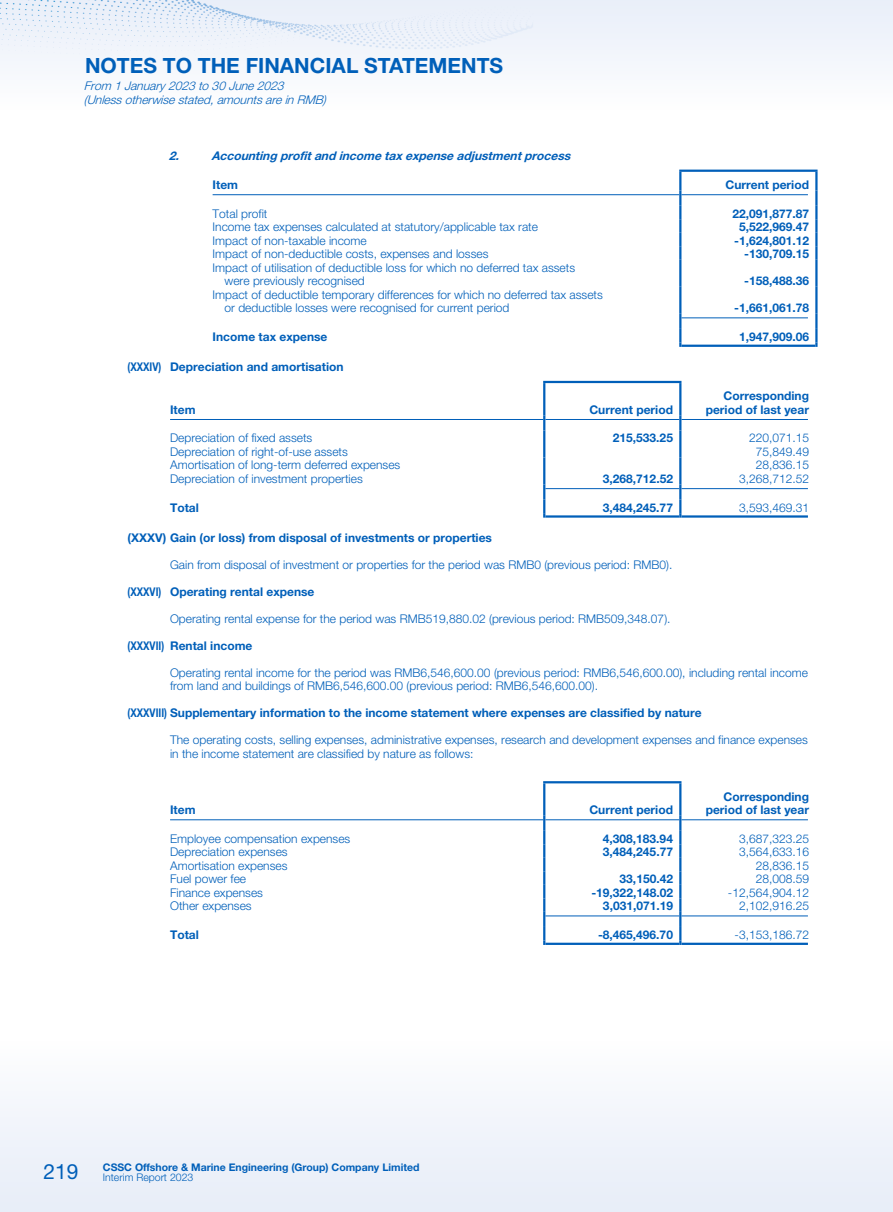
<style>
.page{position:relative;width:893px;height:1212px;background:#fff}
.page>*{position:absolute;margin:0;border:0;box-sizing:border-box;transform-origin:0 0}
.t1{font:700 21px "Helvetica Neue LT Std";color:#005fb9}
.t2{font:21px "Helvetica Neue LT Std";color:#005fb9}
.t3{font:300 12px/13.5px "Helvetica Neue LT Std";color:#005fb9}
.t4{font:700 12px/13.5px "Helvetica Neue LT Std";color:#005fb9;text-align:right}
.t5{font:700 12px "Helvetica Neue LT Std";color:#005fb9;scale:.8 1}
.t6{font:italic 300 12px "Helvetica Neue LT Std";color:#005fb9}
.t7{font:italic 700 12px "Helvetica Neue LT Std";color:#005fb9}
.t8{font:700 10.5px "Helvetica Neue LT Std";color:#005fb9}
.t9{font:300 10.5px "Helvetica Neue LT Std";color:#005fb9}
</style>
<div class="page">
<div style="left:0;top:0;width:893px;height:65px;background:#eef2fa"></div>
<div style="left:0;top:1020px;width:893px;height:192px;background:#f3f6fb"></div>
<hr style="left:679px;top:170px;width:139px;height:2px;background:#005fb9">
<hr style="left:815px;top:172px;width:3px;height:19px;background:#005fb9">
<hr style="left:815px;top:191px;width:3px;height:15px;background:#005fb9">
<svg style="left:815px;top:206px;width:3px;height:13px"></svg>
<svg style="left:679px;top:172px;width:2px;height:88px"></svg>
<hr style="left:679px;top:260px;width:2px;height:27px;background:#005fb9">
<hr style="left:815px;top:219px;width:3px;height:14px;background:#005fb9">
<svg style="left:815px;top:233px;width:3px;height:13px"></svg>
<hr style="left:815px;top:246px;width:3px;height:14px;background:#005fb9">
<hr style="left:815px;top:260px;width:3px;height:27px;background:#005fb9">
<hr style="left:679px;top:287px;width:2px;height:27px;background:#005fb9">
<hr style="left:815px;top:287px;width:3px;height:27px;background:#005fb9">
<hr style="left:815px;top:314px;width:3px;height:15px;background:#005fb9">
<svg style="left:679px;top:314px;width:2px;height:33px"></svg>
<svg style="left:815px;top:329px;width:3px;height:18px"></svg>
<hr style="left:213px;top:194px;width:466px;height:1px;background:#005fb9">
<hr style="left:681px;top:194px;width:127px;height:1px;background:#005fb9">
<hr style="left:681px;top:317px;width:127px;height:1px;background:#005fb9">
<hr style="left:681px;top:345px;width:134px;height:2px;background:#005fb9">
<hr style="left:543px;top:383px;width:2px;height:32px;background:#005fb9">
<hr style="left:543px;top:381px;width:138px;height:2px;background:#005fb9">
<hr style="left:679px;top:383px;width:2px;height:32px;background:#005fb9">
<svg style="left:543px;top:415px;width:2px;height:103px"></svg>
<svg style="left:679px;top:415px;width:2px;height:103px"></svg>
<hr style="left:170px;top:419px;width:373px;height:1px;background:#005fb9">
<hr style="left:545px;top:419px;width:134px;height:1px;background:#005fb9">
<hr style="left:681px;top:419px;width:127px;height:1px;background:#005fb9">
<hr style="left:545px;top:488px;width:134px;height:1px;background:#005fb9">
<hr style="left:681px;top:488px;width:127px;height:1px;background:#005fb9">
<hr style="left:545px;top:515px;width:134px;height:3px;background:#005fb9">
<hr style="left:681px;top:515px;width:127px;height:3px;background:#005fb9">
<hr style="left:543px;top:783px;width:2px;height:33px;background:#005fb9">
<hr style="left:543px;top:781px;width:138px;height:2px;background:#005fb9">
<hr style="left:679px;top:783px;width:2px;height:33px;background:#005fb9">
<svg style="left:543px;top:816px;width:2px;height:129px"></svg>
<svg style="left:679px;top:816px;width:2px;height:129px"></svg>
<hr style="left:170px;top:819px;width:373px;height:1px;background:#005fb9">
<hr style="left:545px;top:819px;width:134px;height:1px;background:#005fb9">
<hr style="left:681px;top:819px;width:127px;height:1px;background:#005fb9">
<hr style="left:545px;top:915px;width:134px;height:1px;background:#005fb9">
<hr style="left:681px;top:915px;width:127px;height:1px;background:#005fb9">
<hr style="left:545px;top:943px;width:134px;height:2px;background:#005fb9">
<hr style="left:681px;top:943px;width:127px;height:2px;background:#005fb9">
<h1 class="t1" style="left:85px;top:52px;width:420px">NOTES TO THE FINANCIAL STATEMENTS</h1>
<p class="t6" style="left:84px;top:79px;width:205px">From 1 January 2023 to 30 June 2023</p>
<p class="t6" style="left:323px;top:92px;width:4px">(</p>
<p class="t6" style="left:84px;top:92px;width:8px">(</p>
<p class="t6" style="left:87px;top:92px;width:129px">Unless otherwise stated</p>
<p class="t6" style="left:210px;top:92px;width:118px">, amounts are in RMB</p>
<p class="t5" style="left:128px;top:359px;width:44px">(XXXIV)</p>
<p class="t7" style="left:169px;top:148px;width:15px">2.</p>
<p class="t7" style="left:211px;top:148px;width:364px">Accounting profit and income tax expense adjustment process</p>
<p class="t4" style="left:213px;top:178px;width:27px">Item</p>
<p class="t3" style="left:213px;top:206px;width:56px">Total profit</p>
<p class="t3" style="left:213px;top:220px;width:327px">Income tax expenses calculated at statutory/applicable tax rate</p>
<p class="t3" style="left:213px;top:233px;width:156px">Impact of non-taxable income</p>
<p class="t3" style="left:213px;top:247px;width:364px">Impact of non-deductible costs, expenses and losses<br>Impact of utilisation of deductible loss for which no deferred tax assets</p>
<p class="t3" style="left:213px;top:274px;width:392px;text-indent:12px">were previously recognised<br>Impact of deductible temporary differences for which no deferred tax assets</p>
<p class="t3" style="left:225px;top:301px;width:286px">or deductible losses were recognised for current period</p>
<p class="t4" style="left:213px;top:330px;width:116px">Income tax expense</p>
<p class="t4" style="left:170px;top:359px;width:175px">Depreciation and amortisation</p>
<p class="t4" style="left:170px;top:402px;width:27px">Item</p>
<p class="t3" style="left:170px;top:431px;width:144px">Depreciation of fixed assets</p>
<p class="t3" style="left:170px;top:445px;width:179px">Depreciation of right-of-use assets</p>
<p class="t3" style="left:170px;top:458px;width:232px">Amortisation of long-term deferred expenses</p>
<p class="t3" style="left:170px;top:472px;width:194px">Depreciation of investment properties</p>
<p class="t4" style="left:589px;top:402px;width:85px">Current period</p>
<p class="t4" style="left:613px;top:431px;width:62px">215,533.25</p>
<p class="t4" style="left:603px;top:472px;width:72px">3,268,712.52</p>
<p class="t4" style="left:170px;top:500px;width:30px">Total</p>
<p class="t4" style="left:128px;top:530px;width:366px">(XXXV) Gain (or loss) from disposal of investments or properties</p>
<p class="t3" style="left:170px;top:557px;width:504px">Gain from disposal of investment or properties for the period was RMB0 (previous period: RMB .(0</p>
<p class="t4" style="left:170px;top:584px;width:146px">Operating rental expense</p>
<p class="t4" style="left:603px;top:500px;width:72px">3,484,245.77</p>
<p class="t5" style="left:128px;top:584px;width:44px">(XXXVI)</p>
<p class="t3" style="left:170px;top:611px;width:502px">Operating rental expense for the period was RMB519,880.02 (previous period: RMB509,348.07 .(</p>
<p class="t4" style="left:170px;top:638px;width:84px">Rental income</p>
<p class="t5" style="left:128px;top:638px;width:47px">(XXXVII)</p>
<p class="t4" style="left:725px;top:178px;width:85px">Current period</p>
<p class="t4" style="left:732px;top:206px;width:78px">22,091,877.87</p>
<p class="t4" style="left:739px;top:220px;width:72px">5,522,969.47</p>
<p class="t4" style="left:734px;top:233px;width:76px">-1,624,801.12</p>
<p class="t4" style="left:744px;top:247px;width:66px">-130,709.15</p>
<p class="t4" style="left:744px;top:274px;width:66px">-158,488.36</p>
<p class="t4" style="left:734px;top:301px;width:76px">-1,661,061.78</p>
<p class="t4" style="left:739px;top:330px;width:72px">1,947,909.06</p>
<p class="t4" style="left:706px;top:389px;width:105px">Corresponding period of last year</p>
<p class="t3" style="left:749px;top:431px;width:62px">220,071.15</p>
<p class="t3" style="left:756px;top:445px;width:55px">75,849.49</p>
<p class="t3" style="left:756px;top:458px;width:55px">28,836.15</p>
<p class="t3" style="left:739px;top:472px;width:72px">3,268,712.52</p>
<p class="t3" style="left:739px;top:500px;width:72px">3,593,469.31</p>
<p class="t3" style="left:170px;top:665px;width:639px">Operating rental income for the period was RMB6,546,600.00 (previous period: RMB6,546,600.00 ,) including rental income from land and buildings of RMB6,546,600.00 (previous period: RMB6,546,600.00 .(</p>
<p class="t5" style="left:128px;top:705px;width:719px">(XXXVIII) Supplementary information to the income statement where expenses are classified by nature</p>
<p class="t3" style="left:170px;top:733px;width:639px">The operating costs, selling expenses, administrative expenses, research and development expenses and finance expenses in the income statement are classified by nature as follows:</p>
<p class="t4" style="left:170px;top:803px;width:27px">Item</p>
<p class="t3" style="left:170px;top:831px;width:182px">Employee compensation expenses</p>
<p class="t4" style="left:589px;top:803px;width:85px">Current period</p>
<p class="t4" style="left:603px;top:831px;width:72px">4,308,183.94</p>
<p class="t4" style="left:706px;top:789px;width:105px">Corresponding period of last year</p>
<p class="t3" style="left:739px;top:831px;width:72px">3,687,323.25</p>
<p class="t3" style="left:170px;top:845px;width:119px">Depreciation expenses</p>
<p class="t4" style="left:603px;top:845px;width:72px">3,484,245.77</p>
<p class="t3" style="left:739px;top:845px;width:72px">3,564,633.16</p>
<p class="t3" style="left:170px;top:858px;width:119px">Amortisation expenses</p>
<p class="t3" style="left:756px;top:858px;width:55px">28,836.15</p>
<p class="t3" style="left:170px;top:872px;width:78px">Fuel power fee</p>
<p class="t4" style="left:620px;top:872px;width:55px">33,150.42</p>
<p class="t3" style="left:756px;top:872px;width:55px">28,008.59</p>
<p class="t3" style="left:170px;top:885px;width:94px">Finance expenses</p>
<p class="t4" style="left:591px;top:885px;width:83px">-19,322,148.02</p>
<p class="t3" style="left:728px;top:885px;width:83px">-12,564,904.12</p>
<p class="t3" style="left:170px;top:899px;width:83px">Other expenses</p>
<p class="t4" style="left:603px;top:899px;width:72px">3,031,071.19</p>
<p class="t3" style="left:739px;top:899px;width:72px">2,102,916.25</p>
<p class="t4" style="left:170px;top:927px;width:30px">Total</p>
<p class="t4" style="left:598px;top:927px;width:76px">-8,465,496.70</p>
<p class="t3" style="left:735px;top:928px;width:76px">-3,153,186.72</p>
<h1 class="t2" style="left:43px;top:1159px;width:37px">219</h1>
<p class="t8" style="left:103px;top:1160px;width:318px">CSSC Offshore &amp; Marine Engineering (Group) Company Limited</p>
<p class="t9" style="left:103px;top:1171px;width:92px">Interim Report 2023</p>
</div>
